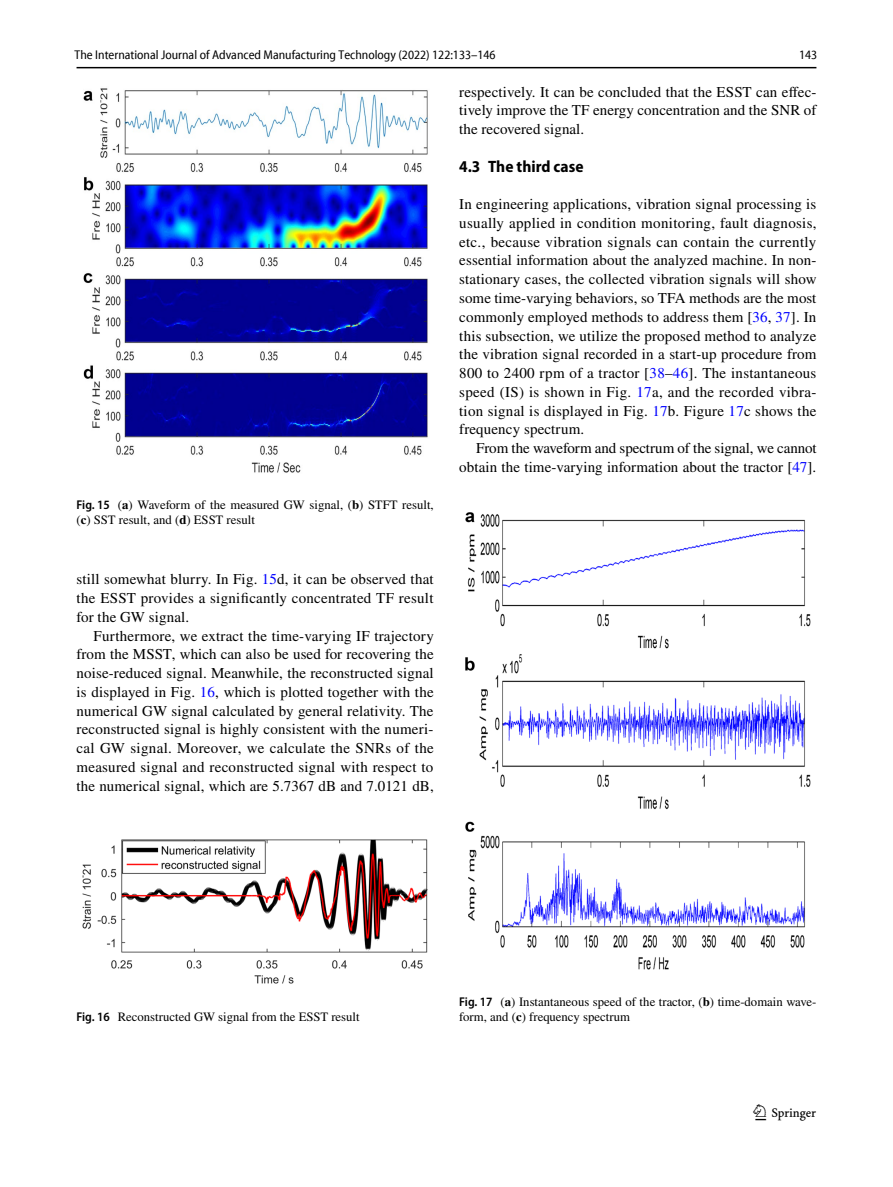
<style>
.page{position:relative;width:893px;height:1187px;background:#fff}
.page>*{position:absolute;margin:0;border:0;box-sizing:border-box;transform-origin:0 0}
.t1{font:22.5px "Springnew Regular 3";color:#000}
.t2{font:700 semi-condensed 16.5px "Myriad Pro";color:#000}
.t3{font:15px/18.8px "STIX";letter-spacing:.005em;color:#000;text-align:justify}
.t4{font:12.75px/15px "STIX";color:#000}
.t5{font:semi-condensed 12.75px "Myriad Pro Unic";color:#000}
.s1{font-family:"Myriad Pro";font-weight:600;font-stretch:semi-condensed}
.s2{font-weight:700}
.s3{color:#00f}
</style>
<div class="page">
<hr style="left:77px;top:67px;width:739px;height:1px;background:#000">
<img style="left:83px;top:88px;width:345px;height:385px">
<img style="left:82px;top:839px;width:346px;height:145px">
<img style="left:465px;top:512px;width:346px;height:458px">
<p class="t5" style="left:75px;top:50px;width:423px">The International Journal of Advanced Manufacturing Technology (2022) 122:133–146</p>
<p class="t5" style="left:799px;top:50px;width:20px">143</p>
<p class="t4" style="left:77px;top:498px;width:359px"><span class="s1">Fig. 15</span> (<span class="s2">a</span>) Waveform of the measured GW signal, (<span class="s2">b</span>) STFT result, (<span class="s2">c</span>) SST result, and (<span class="s2">d</span>) ESST result</p>
<p class="t3" style="left:77px;top:571px;width:359px">still somewhat blurry. In Fig. <span class="s3">15</span>d, it can be observed that the ESST provides a significantly concentrated TF result for the GW signal.</p>
<p class="t3" style="left:77px;top:627px;width:359px;text-indent:17px">Furthermore, we extract the time-varying IF trajectory from the MSST, which can also be used for recovering the noise-reduced signal. Meanwhile, the reconstructed signal is displayed in Fig. <span class="s3">16</span>, which is plotted together with the numerical GW signal calculated by general relativity. The reconstructed signal is highly consistent with the numeri&shy;cal GW signal. Moreover, we calculate the SNRs of the measured signal and reconstructed signal with respect to the numerical signal, which are 5.7367 dB and 7.0121 dB,</p>
<p class="t3" style="left:459px;top:83px;width:359px">respectively. It can be concluded that the ESST can effec&shy;tively improve the TF energy concentration and the SNR of the recovered signal.</p>
<p class="t2" style="left:459px;top:157px;width:126px">4.3 The third case</p>
<p class="t3" style="left:459px;top:196px;width:359px">In engineering applications, vibration signal processing is usually applied in condition monitoring, fault diagnosis, etc., because vibration signals can contain the currently essential information about the analyzed machine. In non&shy;stationary cases, the collected vibration signals will show some time-varying behaviors, so TFA methods are the most commonly employed methods to address them [<span class="s3">36</span>, <span class="s3">37</span>]. In this subsection, we utilize the proposed method to analyze the vibration signal recorded in a start-up procedure from 800 to 2400 rpm of a tractor [<span class="s3">38</span>–<span class="s3">46</span>]. The instantaneous speed (IS) is shown in Fig. <span class="s3">17</span>a, and the recorded vibra&shy;tion signal is displayed in Fig. <span class="s3">17</span>b. Figure <span class="s3">17</span>c shows the frequency spectrum.</p>
<p class="t3" style="left:459px;top:439px;width:359px;text-align:right">From the waveform and spectrum of the signal, we cannot obtain the time-varying information about the tractor [<span class="s3">47</span>].</p>
<p class="t4" style="left:76px;top:1009px;width:285px"><span class="s1">Fig. 16</span> Reconstructed GW signal from the ESST result</p>
<p class="t4" style="left:459px;top:995px;width:359px"><span class="s1">Fig. 17</span> (<span class="s2">a</span>) Instantaneous speed of the tractor, (<span class="s2">b</span>) time-domain wave&shy;form, and (<span class="s2">c</span>) frequency spectrum</p>
<h1 class="t1" style="left:755px;top:1104px;width:62px">1 3</h1>
</div>
